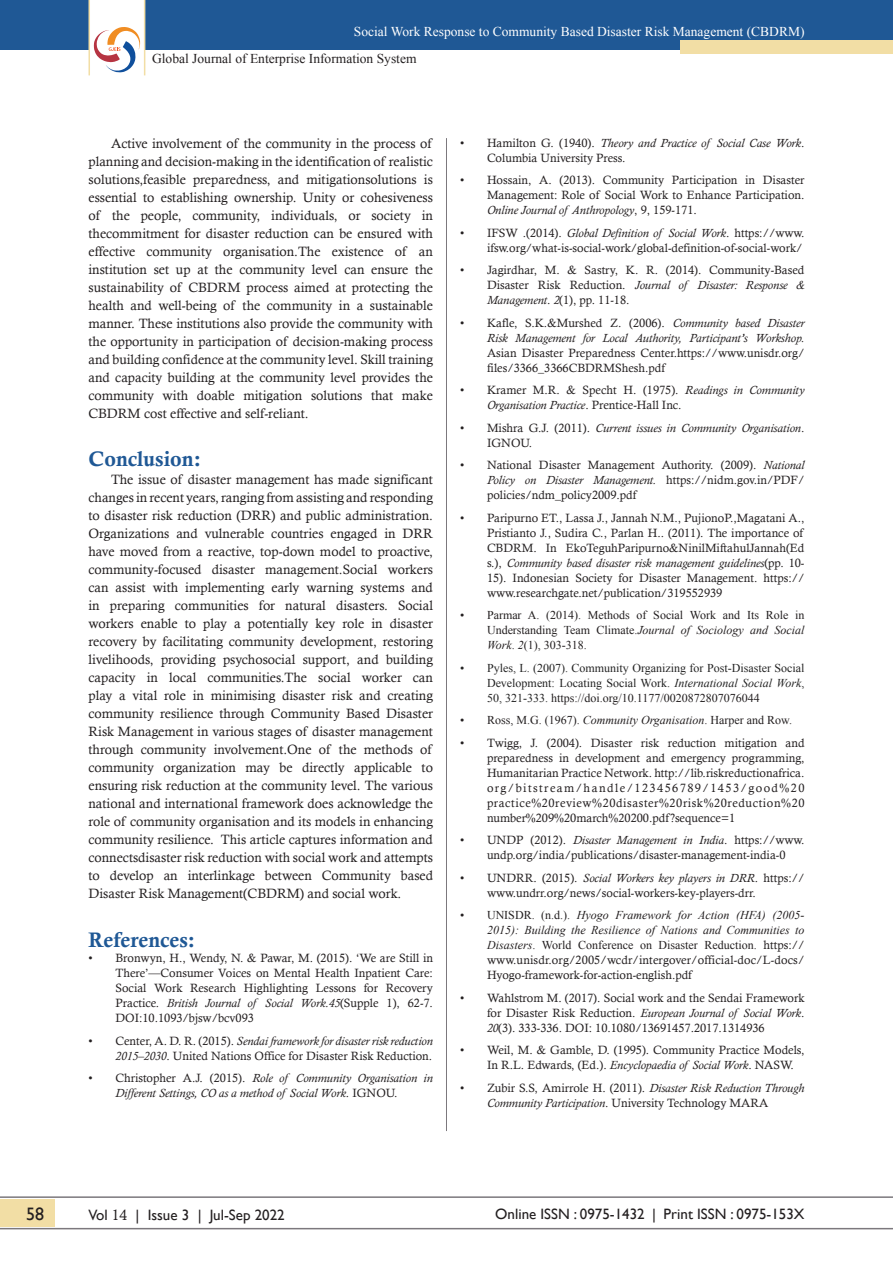
<style>
.page{position:relative;width:893px;height:1263px;background:#fff}
.page>*{position:absolute;margin:0;border:0;box-sizing:border-box;transform-origin:0 0}
.Paragraph_Style_2{font:21px "Calis MT Bol";color:#1f5895}
.t1{font:18px "Gill Sans";color:#231f20}
.t2{font:15px "Gill Sans";color:#231f20}
.Final_Body_Text{font:13.5px/18px "Calisto";color:#231f20;text-align:justify}
.t3{font:13.5px "Times New Roman";color:#fff}
.t4{font:13.5px "Times New Roman";color:#231f20}
.Final_Body_Text-2{font:12px/15px "Calisto";color:#231f20;text-align:justify}
.Final_Body_Text-3{font:12px/15px "Times New Roman";color:#231f20;text-align:justify}
.Final_Body_Text-4{font:12px/15px "Times New Roman";color:#232323;text-align:justify}
.Final_Body_Text-5{font:italic 12px/15px "Calisto";color:#231f20}
.s1{font-style:italic}
.s2{font-style:normal}
.s3{font-family:"Calisto";font-style:italic}
.s4{color:#231f20}
.s5{font-family:"Times New Roman"}
.s6{font-family:"Times New Roman";font-style:italic}
.s7{font-family:"Calisto"}
</style>
<div class="page">
<div style="left:0;top:1199px;width:54px;height:27px;background:#f2dea5"></div>
<hr style="left:0;top:1196px;width:893px;height:2px;background:#7c787d">
<hr style="left:0;top:1228px;width:893px;height:1px;background:#7c787d">
<div style="left:0;top:0;width:893px;height:50px;background:#1f5895"></div>
<div style="left:680px;top:40px;width:213px;height:14px;background:#f2dea5"></div>
<hr style="left:446px;top:138px;width:1px;height:993px;background:#7c787d">
<svg style="left:88px;top:0;width:57px;height:76px"></svg>
<p class="t3" style="left:354px;top:23px;width:452px">Social Work Response to Community Based Disaster Risk Management (CBDRM)</p>
<p class="t4" style="left:152px;top:50px;width:266px">Global Journal of Enterprise Information System</p>
<p class="Final_Body_Text" style="left:88px;top:134px;width:346px;text-indent:22px">Active involvement of the community in the process of planning and decision-making in the identification of realistic solutions,feasible preparedness, and mitigationsolutions is essential to establishing ownership. Unity or cohesiveness of the people, community, individuals, or society in thecommitment for disaster reduction can be ensured with effective community organisation.The existence of an institution set up at the community level can ensure the sustainability of CBDRM process aimed at protecting the health and well-being of the community in a sustainable manner. These institutions also provide the community with the opportunity in participation of decision-making process and building confidence at the community level. Skill training and capacity building at the community level provides the community with doable mitigation solutions that make CBDRM cost effective and self-reliant.</p>
<p class="Paragraph_Style_2" style="left:88px;top:447px;width:114px">Conclusion:</p>
<p class="Final_Body_Text" style="left:88px;top:471px;width:346px;text-indent:22px">The issue of disaster management has made significant changes in recent years, ranging from assisting and responding to disaster risk reduction (DRR) and public administration.<br>Organizations and vulnerable countries engaged in DRR have moved from a reactive, top-down model to proactive, community-focused disaster management.Social workers can assist with implementing early warning systems and in preparing communities for natural disasters. Social workers enable to play a potentially key role in disaster recovery by facilitating community development, restoring livelihoods, providing psychosocial support, and building capacity in local communities.The social worker can play a vital role in minimising disaster risk and creating community resilience through Community Based Disaster Risk Management in various stages of disaster management through community involvement.One of the methods of community organization may be directly applicable to ensuring risk reduction at the community level. The various national and international framework does acknowledge the role of community organisation and its models in enhancing community resilience. This article captures information and connectsdisaster risk reduction with social work and attempts to develop an interlinkage between Community based Disaster Risk Management(CBDRM) and social work.</p>
<p class="Paragraph_Style_2" style="left:88px;top:928px;width:108px">References:</p>
<p class="Final_Body_Text-2" style="left:116px;top:950px;width:319px;text-indent:-27px">• Bronwyn, H., Wendy, N. &amp; Pawar, M. (2015). ‘We are Still in There’—Consumer Voices on Mental Health Inpatient Care:<br>Social Work Research Highlighting Lessons for Recovery Practice. <span class="s1">British Journal of Social Work.45</span>(Supple 1), 62-7.<br>DOI:10.1093/bjsw/bcv093</p>
<p class="Final_Body_Text-2" style="left:88px;top:1033px;width:346px;text-align:right">• Center, A. D. R. (2015). <span class="s1">Sendai framework for disaster risk reduction<br>2015–2030</span>. United Nations Office for Disaster Risk Reduction.</p>
<p class="Final_Body_Text-5" style="left:116px;top:1071px;width:319px;text-indent:-27px"><span class="s2">• Christopher A.J. (2015).</span> Role of Community Organisation in<br>Different Settings, CO as a method of Social Work<span class="s2">. IGNOU.</span></p>
<p class="Final_Body_Text-2" style="left:487px;top:135px;width:319px;text-indent:-27px">• Hamilton G. (1940). <span class="s1">Theory and Practice of Social Case Work</span>.<br>Columbia University Press.</p>
<p class="Final_Body_Text-2" style="left:487px;top:172px;width:319px;text-indent:-27px">• Hossain, A. (2013). Community Participation in Disaster Management: Role of Social Work to Enhance Participation.<br><span class="s1">Online Journal of Anthropology</span>, 9, 159-171.</p>
<p class="Final_Body_Text-2" style="left:460px;top:225px;width:346px;text-align:right">• IFSW .(2014). <span class="s1">Global Definition of Social Work</span>. https://www. ifsw.org/what-is-social-work/global-definition-of-social-work/</p>
<p class="Final_Body_Text-2" style="left:487px;top:262px;width:319px;text-indent:-27px">• Jagirdhar, M. &amp; Sastry, K. R. (2014). Community-Based Disaster Risk Reduction. <span class="s1">Journal of Disaster: Response &amp; Management</span>. <span class="s1">2</span>(1), pp. 11-18.</p>
<p class="Final_Body_Text-2" style="left:487px;top:315px;width:319px;text-indent:-27px">• Kafle, S.K.&amp;Murshed Z. (2006). <span class="s1">Community based Disaster Risk Management for Local Authority, Participant’s Workshop.<br></span>Asian Disaster Preparedness Center.https://www.unisdr.org/ files/3366_3366CBDRMShesh.pdf</p>
<p class="Final_Body_Text-2" style="left:487px;top:382px;width:319px;text-indent:-27px">• Kramer M.R. &amp; Specht H. (1975). <span class="s1">Readings in Community<br>Organisation Practice</span>. Prentice-Hall Inc.</p>
<p class="Final_Body_Text-5" style="left:487px;top:420px;width:319px;text-indent:-27px"><span class="s2">• Mishra G.J. (2011).</span> Current issues in Community Organisation<span class="s2">.<br>IGNOU.</span></p>
<p class="Final_Body_Text-2" style="left:487px;top:457px;width:319px;text-indent:-27px">• National Disaster Management Authority. (2009). <span class="s1">National Policy on Disaster Management.</span> https://nidm.gov.in/PDF/ policies/ndm_policy2009.pdf</p>
<p class="Final_Body_Text-2" style="left:487px;top:510px;width:319px;text-indent:-27px">• Paripurno ET., Lassa J., Jannah N.M., PujionoP.,Magatani A., Pristianto J., Sudira C., Parlan H.. (2011). The importance of CBDRM. In EkoTeguhParipurno&amp;NinilMiftahulJannah(Ed s.), <span class="s1">Community based disaster risk management guidelines</span>(pp. 10- 15). Indonesian Society for Disaster Management. https:// www.researchgate.net/publication/319552939</p>
<p class="Final_Body_Text-3" style="left:487px;top:607px;width:319px;text-indent:-27px">• Parmar A. (2014). Methods of Social Work and Its Role in Understanding Team Climate.<span class="s3">J</span><span class="s1">ournal of Sociology and Social Work</span>. <span class="s1">2</span>(1), 303-318.</p>
<p class="Final_Body_Text-4" style="left:487px;top:660px;width:319px;text-indent:-27px">• Pyles, L. (2007). Community Organizing for Post-Disaster Social Development: Locating Social Work. <span class="s1">International Social Work</span>, 50, 321-333. <span class="s4">https://doi.org/10.1177/0020872807076044</span></p>
<p class="Final_Body_Text-3" style="left:460px;top:712px;width:334px">• Ross, M.G. (1967). <span class="s1">Community Organisation</span>. Harper and Row.</p>
<p class="Final_Body_Text-2" style="left:487px;top:735px;width:319px;text-indent:-27px">• Twigg, J. (2004). Disaster risk reduction mitigation and preparedness in development and emergency programming, Humanitarian Practice Network. http://lib.riskreductionafrica. org/bitstream/handle/123456789/1453/good%20 practice%20review%20disaster%20risk%20reduction%20 number%209%20march%20200.pdf ?sequence=1</p>
<p class="Final_Body_Text-2" style="left:487px;top:832px;width:319px;text-indent:-27px">• UNDP (2012). <span class="s1">Disaster Management in India</span>. https://www. undp.org/india/publications/disaster-management-india-0</p>
<p class="Final_Body_Text-2" style="left:487px;top:870px;width:319px;text-indent:-27px">• UNDRR. (2015). <span class="s1">Social Workers key players in DRR</span>. https:// www.undrr.org/news/social-workers-key-players-drr.</p>
<p class="Final_Body_Text-2" style="left:487px;top:907px;width:319px;text-indent:-27px"><span class="s5">• UNISDR. (n.d.).</span> <span class="s6">Hyogo Framework for Action (HFA) (2005- 2015): Building the Resilience of Nations and Communities to Disasters</span><span class="s5">. World Conference on Disaster Reduction.</span> https:// www.unisdr.org/2005/wcdr/intergover/official-doc/L-docs/ Hyogo-framework-for-action-english.pdf</p>
<p class="Final_Body_Text-2" style="left:487px;top:990px;width:319px;text-indent:-27px">• Wahlstrom M. (2017). Social work and the Sendai Framework for Disaster Risk Reduction. <span class="s1">European Journal of Social Work</span>.<br><span class="s1">20</span>(3). 333-336. DOI: 10.1080/13691457.2017.1314936</p>
<p class="Final_Body_Text-2" style="left:487px;top:1042px;width:319px;text-indent:-27px">• Weil, M. &amp; Gamble, D. (1995). Community Practice Models,<br>In R.L. Edwards, (Ed.). <span class="s1">Encyclopaedia of Social Work</span>. NASW.</p>
<p class="Final_Body_Text-2" style="left:487px;top:1080px;width:319px;text-indent:-27px">• Zubir S.S, Amirrole H. (2011). <span class="s1">Disaster Risk Reduction Through<br>Community Participation</span>. University Technology MARA</p>
<h2 class="t1" style="left:26px;top:1203px;width:19px">58</h2>
<p class="t2" style="left:88px;top:1206px;width:198px">Vol <span class="s7">14</span> | Issue 3 | Jul-Sep 2022</p>
<p class="t2" style="left:495px;top:1205px;width:311px">Online ISSN : 0975-1432 | Print ISSN : 0975-153X</p>
</div>
